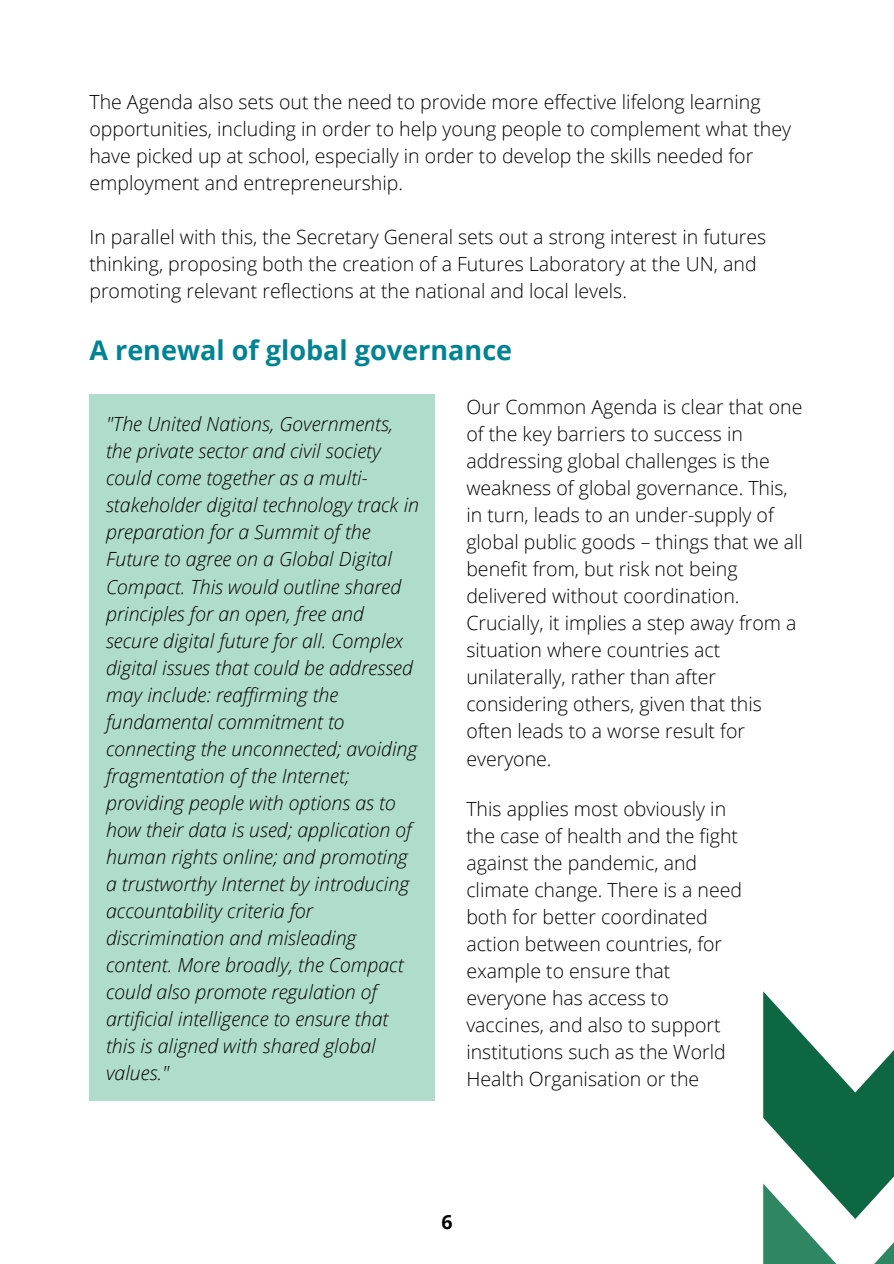
<style>
.page{position:relative;width:894px;height:1264px;background:#fff}
.page>*{position:absolute;margin:0;border:0;box-sizing:border-box;transform-origin:0 0}
.t1{font:700 27px "Open Sans";color:#008494}
.t2{font:300 19.5px/27px "Open Sans";color:#000}
.t3{font:italic 300 19.5px/27px "Open Sans";color:#000}
.t4{font:700 19.5px "Open Sans";color:#000}
</style>
<div class="page">
<svg style="left:763px;top:991px;width:130px;height:272px"></svg>
<div style="left:89px;top:394px;width:346px;height:706px;background:#b0ddcb"></div>
<p class="t2" style="left:89px;top:88px;width:703px">The Agenda also sets out the need to provide more effective lifelong learning opportunities, including in order to help young people to complement what they have picked up at school, especially in order to develop the skills needed for employment and entrepreneurship.</p>
<p class="t2" style="left:89px;top:223px;width:678px">In parallel with this, the Secretary General sets out a strong interest in futures thinking, proposing both the creation of a Futures Laboratory at the UN, and promoting relevant reflections at the national and local levels.</p>
<p class="t1" style="left:89px;top:331px;width:424px">A renewal of global governance</p>
<p class="t3" style="left:106px;top:410px;width:314px">"The United Nations, Governments, the private sector and civil society could come together as a multi&shy;stakeholder digital technology track in preparation for a Summit of the Future to agree on a Global Digital Compact. This would outline shared principles for an open, free and secure digital future for all. Complex digital issues that could be addressed may include: reaffirming the fundamental commitment to connecting the unconnected; avoiding fragmentation of the Internet; providing people with options as to how their data is used; application of human rights online; and promoting a trustworthy Internet by introducing accountability criteria for discrimination and misleading content. More broadly, the Compact could also promote regulation of artificial intelligence to ensure that this is aligned with shared global values."</p>
<p class="t2" style="left:466px;top:393px;width:338px">Our Common Agenda is clear that one of the key barriers to success in addressing global challenges is the weakness of global governance. This, in turn, leads to an under-supply of global public goods – things that we all benefit from, but risk not being delivered without coordination.<br>Crucially, it implies a step away from a situation where countries act unilaterally, rather than after considering others, given that this often leads to a worse result for everyone.</p>
<p class="t2" style="left:466px;top:794px;width:277px">This applies most obviously in the case of health and the fight against the pandemic, and climate change. There is a need both for better coordinated action between countries, for example to ensure that everyone has access to vaccines, and also to support institutions such as the World<br>Health Organisation or the</p>
<p class="t4" style="left:441px;top:1208px;width:13px">6</p>
</div>
